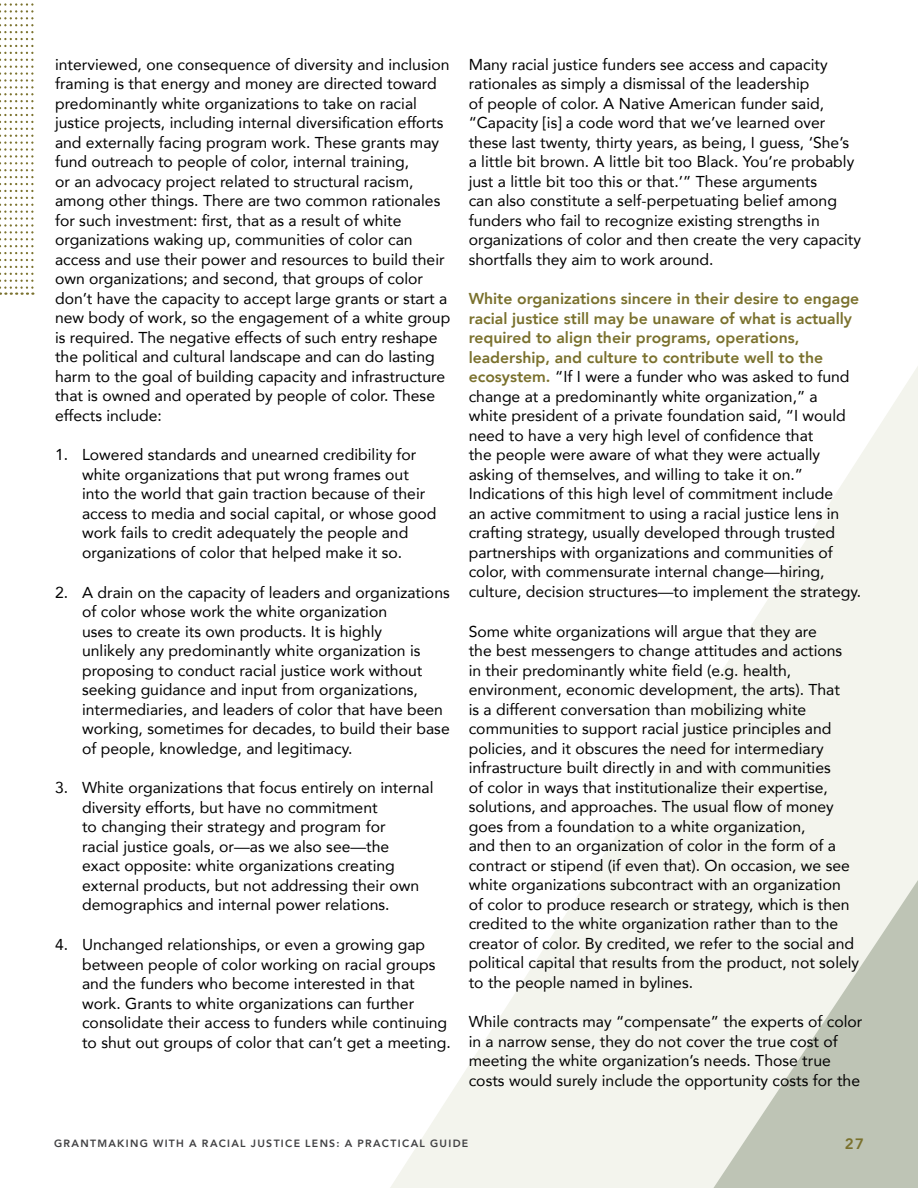
<style>
.page{position:relative;width:918px;height:1188px;background:#fff}
.page>*{position:absolute;margin:0;border:0;box-sizing:border-box;transform-origin:0 0}
.t1{font:15.75px/19.5px "Avenir";color:#000}
.t2{font:800 15px "Avenir";color:#7a712d}
.t3{font:800 10.5px "Avenir";letter-spacing:.125em;color:#404042}
.s1{font-weight:800;color:#7a712d}
</style>
<div class="page">
<svg style="left:390px;top:366px;width:528px;height:822px"></svg>
<svg style="left:701px;top:858px;width:217px;height:330px;background:#dbded4"></svg>
<svg style="left:0;top:3px;width:34px;height:292px"></svg>
<p class="t1" style="left:55px;top:54px;width:397px">interviewed, one consequence of diversity and inclusion framing is that energy and money are directed toward predominantly white organizations to take on racial justice projects, including internal diversification efforts and externally facing program work. These grants may fund outreach to people of color, internal training,<br>or an advocacy project related to structural racism, among other things. There are two common rationales for such investment: first, that as a result of white organizations waking up, communities of color can access and use their power and resources to build their own organizations; and second, that groups of color don’t have the capacity to accept large grants or start a new body of work, so the engagement of a white group is required. The negative effects of such entry reshape the political and cultural landscape and can do lasting harm to the goal of building capacity and infrastructure that is owned and operated by people of color. These effects include:</p>
<p class="t1" style="left:82px;top:445px;width:356px;text-indent:-27px">1. Lowered standards and unearned credibility for white organizations that put wrong frames out into the world that gain traction because of their access to media and social capital, or whose good work fails to credit adequately the people and organizations of color that helped make it so.</p>
<p class="t1" style="left:82px;top:582px;width:369px;text-indent:-27px">2. A drain on the capacity of leaders and organizations of color whose work the white organization<br>uses to create its own products. It is highly<br>unlikely any predominantly white organization is proposing to conduct racial justice work without seeking guidance and input from organizations, intermediaries, and leaders of color that have been working, sometimes for decades, to build their base of people, knowledge, and legitimacy.</p>
<p class="t1" style="left:82px;top:778px;width:353px;text-indent:-27px">3. White organizations that focus entirely on internal diversity efforts, but have no commitment<br>to changing their strategy and program for<br>racial justice goals, or—as we also see—the<br>exact opposite: white organizations creating external products, but not addressing their own demographics and internal power relations.</p>
<p class="t1" style="left:82px;top:935px;width:370px;text-indent:-27px">4. Unchanged relationships, or even a growing gap between people of color working on racial groups and the funders who become interested in that work. Grants to white organizations can further consolidate their access to funders while continuing to shut out groups of color that can’t get a meeting.</p>
<p class="t1" style="left:469px;top:54px;width:394px">Many racial justice funders see access and capacity rationales as simply a dismissal of the leadership<br>of people of color. A Native American funder said, “Capacity [is] a code word that we’ve learned over these last twenty, thirty years, as being, I guess, ‘She’s a little bit brown. A little bit too Black. You’re probably just a little bit too this or that.’” These arguments<br>can also constitute a self-perpetuating belief among funders who fail to recognize existing strengths in organizations of color and then create the very capacity shortfalls they aim to work around.</p>
<p class="t1" style="left:469px;top:289px;width:394px"><span class="s1">White organizations sincere in their desire to engage racial justice still may be unaware of what is actually required to align their programs, operations, leadership, and culture to contribute well to the ecosystem.</span> “If I were a funder who was asked to fund change at a predominantly white organization,” a<br>white president of a private foundation said, “I would need to have a very high level of confidence that<br>the people were aware of what they were actually asking of themselves, and willing to take it on.” Indications of this high level of commitment include<br>an active commitment to using a racial justice lens in crafting strategy, usually developed through trusted partnerships with organizations and communities of color, with commensurate internal change—hiring, culture, decision structures—to implement the strategy.</p>
<p class="t1" style="left:469px;top:621px;width:392px">Some white organizations will argue that they are<br>the best messengers to change attitudes and actions<br>in their predominantly white field (e.g. health, environment, economic development, the arts). That<br>is a different conversation than mobilizing white communities to support racial justice principles and policies, and it obscures the need for intermediary infrastructure built directly in and with communities<br>of color in ways that institutionalize their expertise, solutions, and approaches. The usual flow of money goes from a foundation to a white organization,<br>and then to an organization of color in the form of a contract or stipend (if even that). On occasion, we see white organizations subcontract with an organization<br>of color to produce research or strategy, which is then credited to the white organization rather than to the creator of color. By credited, we refer to the social and political capital that results from the product, not solely to the people named in bylines.</p>
<p class="t1" style="left:469px;top:1012px;width:395px">While contracts may “compensate” the experts of color in a narrow sense, they do not cover the true cost of meeting the white organization’s needs. Those true costs would surely include the opportunity costs for the</p>
<p class="t3" style="left:54px;top:1135px;width:416px">GRANTMAKING WITH A RACIAL JUSTICE LENS: A PRACTICAL GUIDE</p>
<p class="t2" style="left:845px;top:1132px;width:21px">27</p>
</div>
